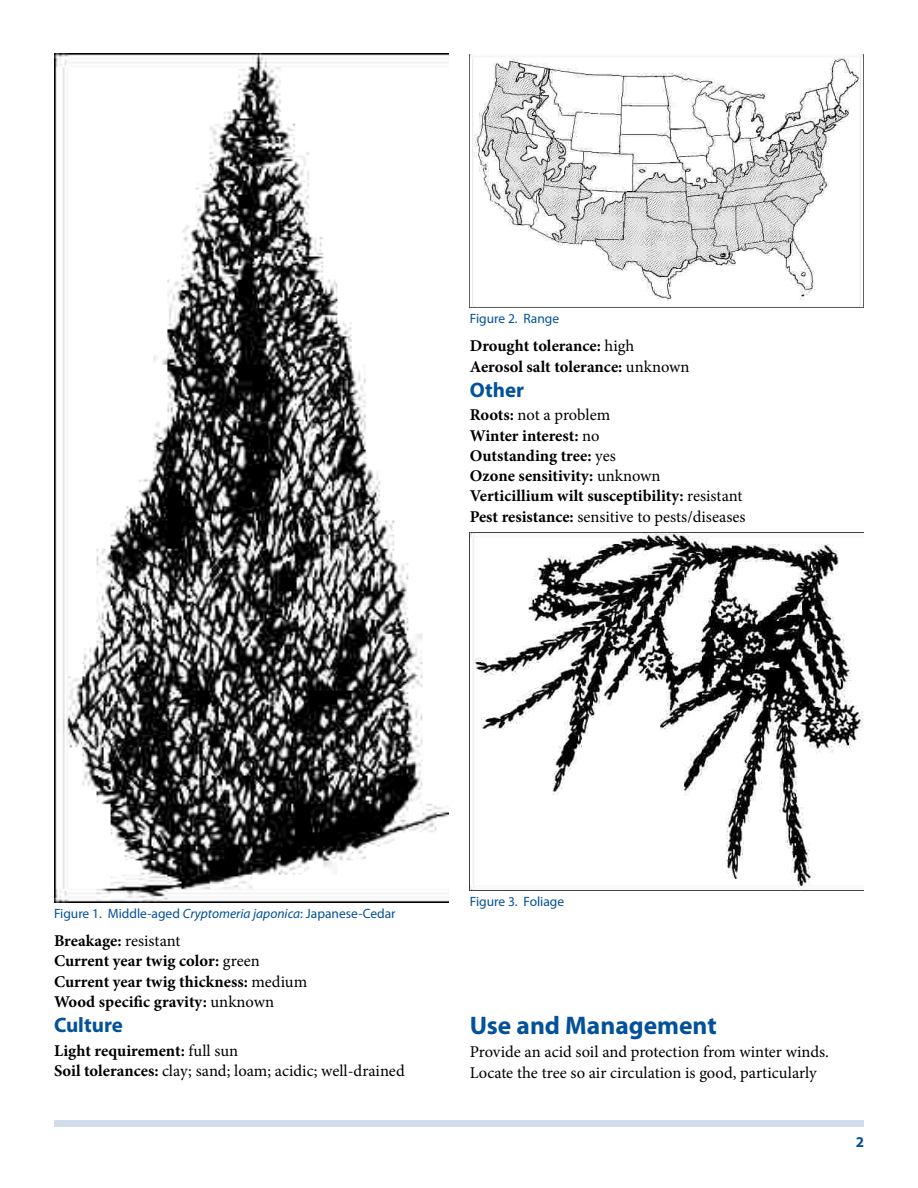
<style>
.page{position:relative;width:918px;height:1188px;background:#fff}
.page>*{position:absolute;margin:0;border:0;box-sizing:border-box;transform-origin:0 0}
.t1{font:700 25.5px "Myriad Pro";color:#03519a}
.t2{font:700 21px "Myriad Pro";color:#03519a}
.t3{font:700 16.5px/20.2px "Minion Pro";color:#000}
.t4{font:16.5px/20.2px "Minion Pro";color:#000}
.t5{font:700 15px "Myriad Pro";color:#03519a}
.t6{font:13.5px "Myriad Pro";color:#03519a}
.s1{font-weight:400}
.s2{font-style:italic}
.s3{font-weight:700}
</style>
<div class="page">
<div style="left:54px;top:1120px;width:810px;height:7px;background:#d0ddea"></div>
<img style="left:54px;top:54px;width:394px;height:849px">
<img style="left:470px;top:54px;width:394px;height:254px">
<img style="left:470px;top:532px;width:394px;height:358px">
<p class="t6" style="left:470px;top:310px;width:91px">Figure 2. Range</p>
<p class="t3" style="left:470px;top:336px;width:221px">Drought tolerance: <span class="s1">high<br></span>Aerosol salt tolerance: <span class="s1">unknown</span></p>
<p class="t2" style="left:470px;top:376px;width:56px">Other</p>
<p class="t3" style="left:470px;top:405px;width:277px">Roots: <span class="s1">not a problem<br></span>Winter interest: <span class="s1">no<br></span>Outstanding tree: <span class="s1">yes<br></span>Ozone sensitivity: <span class="s1">unknown<br></span>Verticillium wilt susceptibility: <span class="s1">resistant<br></span>Pest resistance: <span class="s1">sensitive to pests/diseases</span></p>
<p class="t6" style="left:54px;top:905px;width:343px">Figure 1. Middle-aged <span class="s2">Cryptomeria japonica</span>: Japanese-Cedar</p>
<p class="t3" style="left:54px;top:931px;width:255px">Breakage: <span class="s1">resistant<br></span>Current year twig color: <span class="s1">green<br></span>Current year twig thickness: <span class="s1">medium<br></span>Wood specific gravity: <span class="s1">unknown</span></p>
<p class="t2" style="left:54px;top:1011px;width:70px">Culture</p>
<p class="t4" style="left:54px;top:1040px;width:352px"><span class="s3">Light requirement:</span> full sun<br><span class="s3">Soil tolerances:</span> clay; sand; loam; acidic; well-drained</p>
<p class="t6" style="left:470px;top:893px;width:96px">Figure 3. Foliage</p>
<p class="t1" style="left:470px;top:1009px;width:248px">Use and Management</p>
<p class="t4" style="left:470px;top:1042px;width:361px">Provide an acid soil and protection from winter winds.<br>Locate the tree so air circulation is good, particularly</p>
<p class="t5" style="left:856px;top:1133px;width:10px">2</p>
</div>
